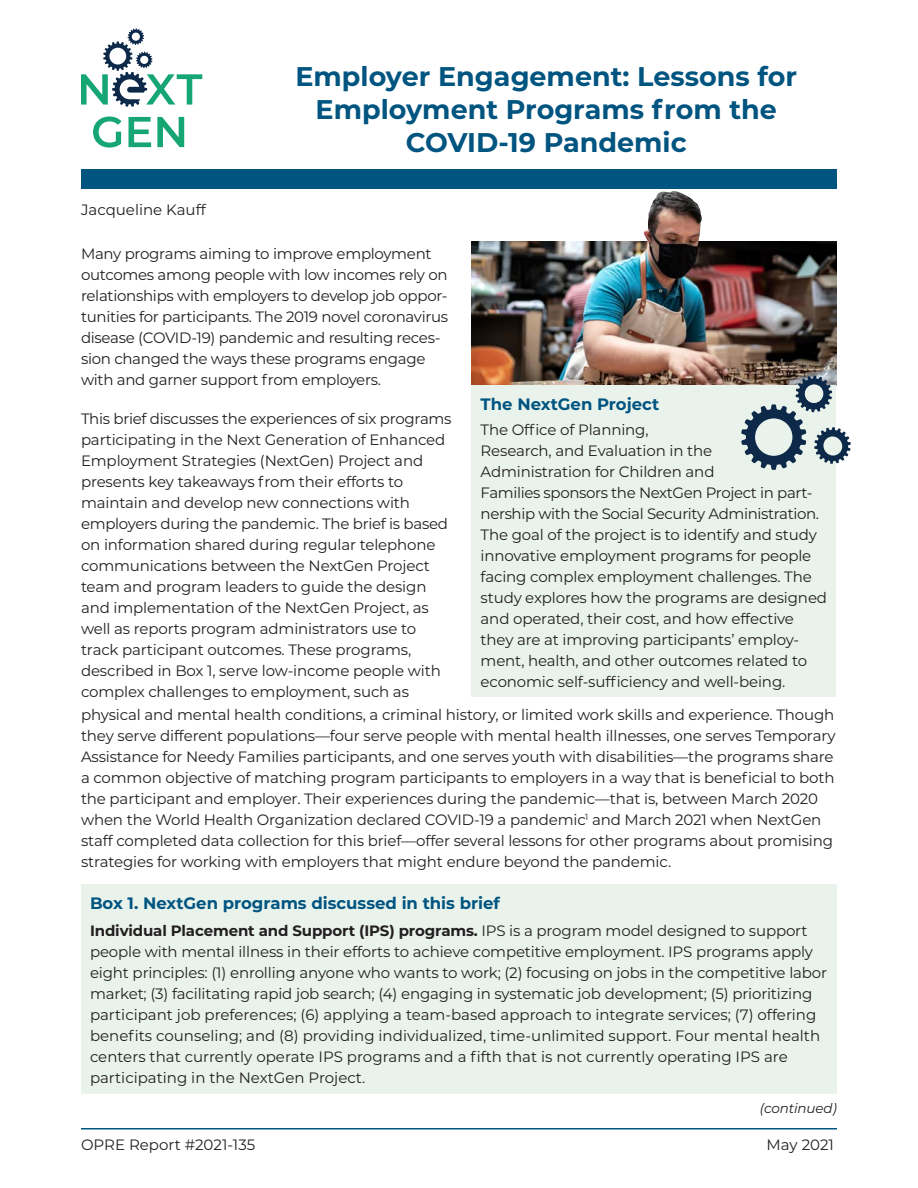
<style>
.page{position:relative;width:918px;height:1188px;background:#fff}
.page>*{position:absolute;margin:0;border:0;box-sizing:border-box;transform-origin:0 0}
.t1{font:700 27px/33px "Montserrat";color:#005480;text-align:center}
.t2{font:700 16.5px "Montserrat";color:#005480}
.t3{font:15px/21px "Montserrat";letter-spacing:-.01em;color:#231f20}
.t4{font:italic 13.5px "Montserrat";letter-spacing:-.01em;color:#231f20}
.s1{font-weight:700}
</style>
<div class="page">
<hr style="left:81px;top:1128px;width:756px;height:2px;background:#005480">
<div style="left:81px;top:169px;width:756px;height:20px;background:#005480"></div>
<svg style="left:93px;top:117px;width:29px;height:31px"></svg>
<svg style="left:129px;top:117px;width:22px;height:30px"></svg>
<svg style="left:157px;top:117px;width:27px;height:30px"></svg>
<svg style="left:81px;top:28px;width:121px;height:79px"></svg>
<img style="left:472px;top:241px;width:364px;height:144px">
<img style="left:609px;top:191px;width:94px;height:94px">
<div style="left:472px;top:385px;width:364px;height:311px;background:#e9f3ec"></div>
<svg style="left:741px;top:376px;width:110px;height:94px"></svg>
<div style="left:81px;top:884px;width:756px;height:210px;background:#e9f3ec"></div>
<div style="left:805px;top:384px;width:18px;height:19px;background:#e9f3ec;border-radius:50%"></div>
<div style="left:824px;top:437px;width:18px;height:19px;background:#e9f3ec;border-radius:50%"></div>
<p class="t3" style="left:81px;top:199px;width:126px">Jacqueline Kauff</p>
<h1 class="t1" style="left:296px;top:58px;width:503px">Employer Engagement: Lessons for<br>Employment Programs from the<br>COVID-19 Pandemic</h1>
<p class="t3" style="left:81px;top:243px;width:369px">Many programs aiming to improve employment outcomes among people with low incomes rely on relationships with employers to develop job oppor&shy;tunities for participants. The 2019 novel coronavirus disease (COVID-19) pandemic and resulting reces&shy;sion changed the ways these programs engage with and garner support from employers.</p>
<p class="t3" style="left:81px;top:408px;width:756px">This brief discusses the experiences of six programs<br>participating in the Next Generation of Enhanced<br>Employment Strategies (NextGen) Project and<br>presents key takeaways from their efforts to<br>maintain and develop new connections with<br>employers during the pandemic. The brief is based<br>on information shared during regular telephone<br>communications between the NextGen Project<br>team and program leaders to guide the design<br>and implementation of the NextGen Project, as<br>well as reports program administrators use to<br>track participant outcomes. These programs,<br>described in Box 1, serve low-income people with<br>complex challenges to employment, such as<br>physical and mental health conditions, a criminal history, or limited work skills and experience. Though they serve different populations—four serve people with mental health illnesses, one serves Temporary Assistance for Needy Families participants, and one serves youth with disabilities—the programs share a common objective of matching program participants to employers in a way that is beneficial to both the participant and employer. Their experiences during the pandemic—that is, between March 2020 when the World Health Organization declared COVID-19 a pandemic<sup>1</sup> and March 2021 when NextGen staff completed data collection for this brief—offer several lessons for other programs about promising strategies for working with employers that might endure beyond the pandemic.</p>
<p class="t2" style="left:90px;top:891px;width:411px">Box 1. NextGen programs discussed in this brief</p>
<p class="t3" style="left:90px;top:920px;width:739px"><span class="s1">Individual Placement and Support (IPS) programs.</span> IPS is a program model designed to support people with mental illness in their efforts to achieve competitive employment. IPS programs apply eight principles: (1) enrolling anyone who wants to work; (2) focusing on jobs in the competitive labor market; (3) facilitating rapid job search; (4) engaging in systematic job development; (5) prioritizing participant job preferences; (6) applying a team-based approach to integrate services; (7) offering benefits counseling; and (8) providing individualized, time-unlimited support. Four mental health centers that currently operate IPS programs and a fifth that is not currently operating IPS are participating in the NextGen Project.</p>
<p class="t2" style="left:481px;top:392px;width:180px">The NextGen Project</p>
<p class="t3" style="left:481px;top:419px;width:348px">The Office of Planning,<br>Research, and Evaluation in the<br>Administration for Children and<br>Families sponsors the NextGen Project in part&shy;nership with the Social Security Administration.<br>The goal of the project is to identify and study innovative employment programs for people facing complex employment challenges. The study explores how the programs are designed and operated, their cost, and how effective they are at improving participants’ employ&shy;ment, health, and other outcomes related to economic self-sufficiency and well-being.</p>
<p class="t4" style="left:760px;top:1099px;width:79px">(continued)</p>
<p class="t3" style="left:81px;top:1134px;width:176px">OPRE Report #2021-135</p>
<p class="t3" style="left:767px;top:1134px;width:69px">May 2021</p>
</div>
